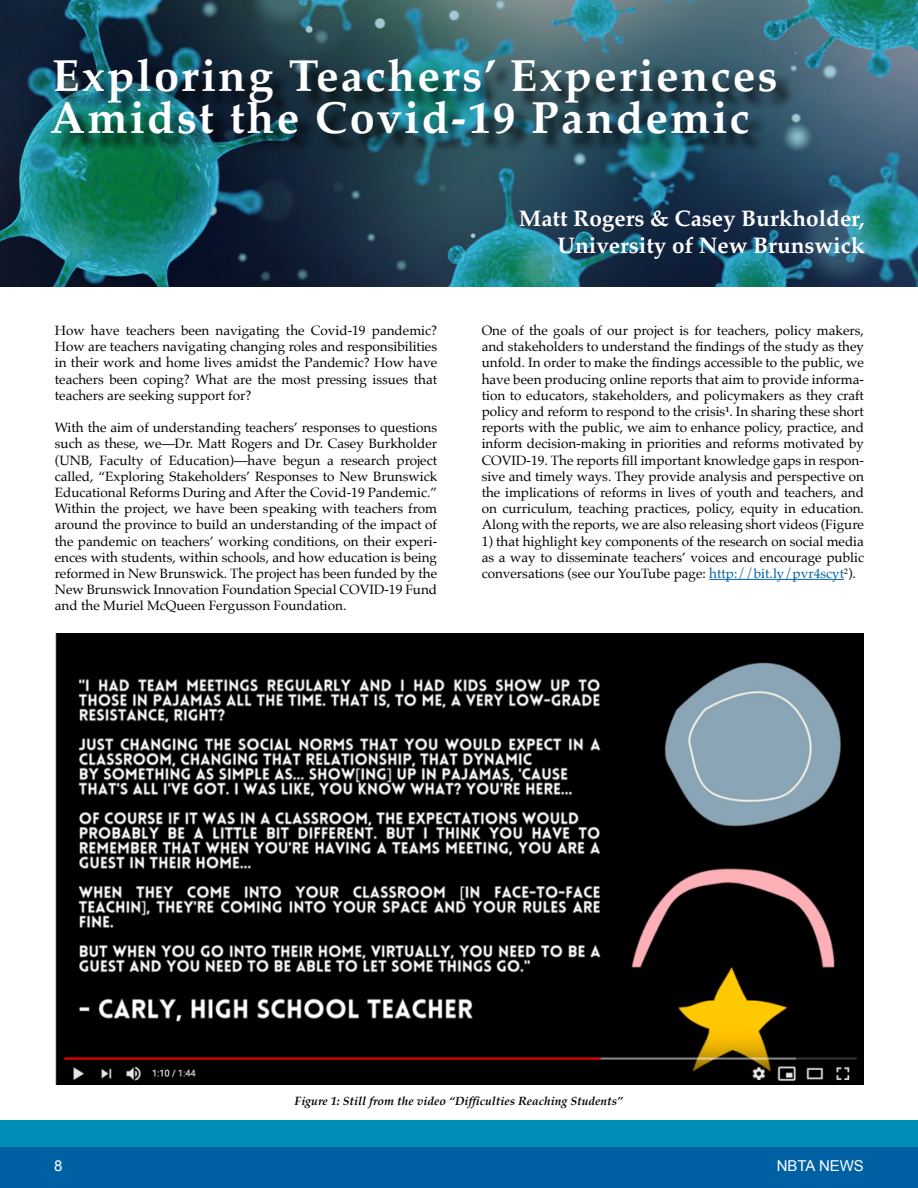
<style>
.page{position:relative;width:918px;height:1188px;background:#fff}
.page>*{position:absolute;margin:0;border:0;box-sizing:border-box;transform-origin:0 0}
.t1{font:700 45px/42px "Palatino";letter-spacing:.05em;color:#fff}
.t2{font:700 22.5px/27px "Palatino";color:#fff;text-align:right}
.t3{font:15px "Arial";color:#fff}
.t4{font:13.5px/16.2px "Palatino";color:#000;text-align:justify}
.t5{font:italic 700 12px "Palatino";color:#000}
.s1{color:#0060a4}
</style>
<div class="page">
<div style="left:0;top:1147px;width:918px;height:41px;background:#0060a4"></div>
<img style="left:0;top:0;width:918px;height:286px">
<div style="left:54px;top:62px;width:740px;height:90px;background:#000;opacity:.75"></div>
<div style="left:0;top:1120px;width:918px;height:27px;background:#008eb7"></div>
<hr style="left:709px;top:579px;width:135px;height:1px;background:#0060a4">
<img style="left:56px;top:634px;width:808px;height:450px">
<h1 class="t1" style="left:50px;top:54px;width:729px">Exploring Teachers’ Experiences<br>Amidst the Covid-19 Pandemic</h1>
<p class="t4" style="left:55px;top:322px;width:384px">How have teachers been navigating the Covid-19 pandemic?<br>How are teachers navigating changing roles and responsibilities in their work and home lives amidst the Pandemic? How have teachers been coping? What are the most pressing issues that teachers are seeking support for?</p>
<p class="t4" style="left:55px;top:419px;width:384px">With the aim of understanding teachers’ responses to questions such as these, we—Dr. Matt Rogers and Dr. Casey Burkholder (UNB, Faculty of Education)—have begun a research project called, “Exploring Stakeholders’ Responses to New Brunswick Educational Reforms During and After the Covid-19 Pandemic.” Within the project, we have been speaking with teachers from around the province to build an understanding of the impact of the pandemic on teachers’ working conditions, on their experi&shy;ences with students, within schools, and how education is being reformed in New Brunswick. The project has been funded by the New Brunswick Innovation Foundation Special COVID-19 Fund and the Muriel McQueen Fergusson Foundation.</p>
<h2 class="t2" style="left:519px;top:204px;width:347px">Matt Rogers &amp; Casey Burkholder,<br>University of New Brunswick</h2>
<p class="t4" style="left:482px;top:322px;width:384px">One of the goals of our project is for teachers, policy makers, and stakeholders to understand the findings of the study as they unfold. In order to make the findings accessible to the public, we have been producing online reports that aim to provide informa&shy;tion to educators, stakeholders, and policymakers as they craft policy and reform to respond to the crisis<sup>1</sup>. In sharing these short reports with the public, we aim to enhance policy, practice, and inform decision-making in priorities and reforms motivated by COVID-19. The reports fill important knowledge gaps in respon&shy;sive and timely ways. They provide analysis and perspective on the implications of reforms in lives of youth and teachers, and on curriculum, teaching practices, policy, equity in education.<br>Along with the reports, we are also releasing short videos (Figure</p>
<p class="t4" style="left:482px;top:533px;width:384px">1) that highlight key components of the research on social media as a way to disseminate teachers’ voices and encourage public conversations (see our YouTube page: <span class="s1">http://bit.ly/pvr4scyt</span><sup>2</sup>).</p>
<p class="t5" style="left:295px;top:1091px;width:330px">Figure 1: Still from the video “Difficulties Reaching Students”</p>
<p class="t3" style="left:54px;top:1156px;width:10px">8</p>
<p class="t3" style="left:777px;top:1156px;width:89px">NBTA NEWS</p>
</div>
